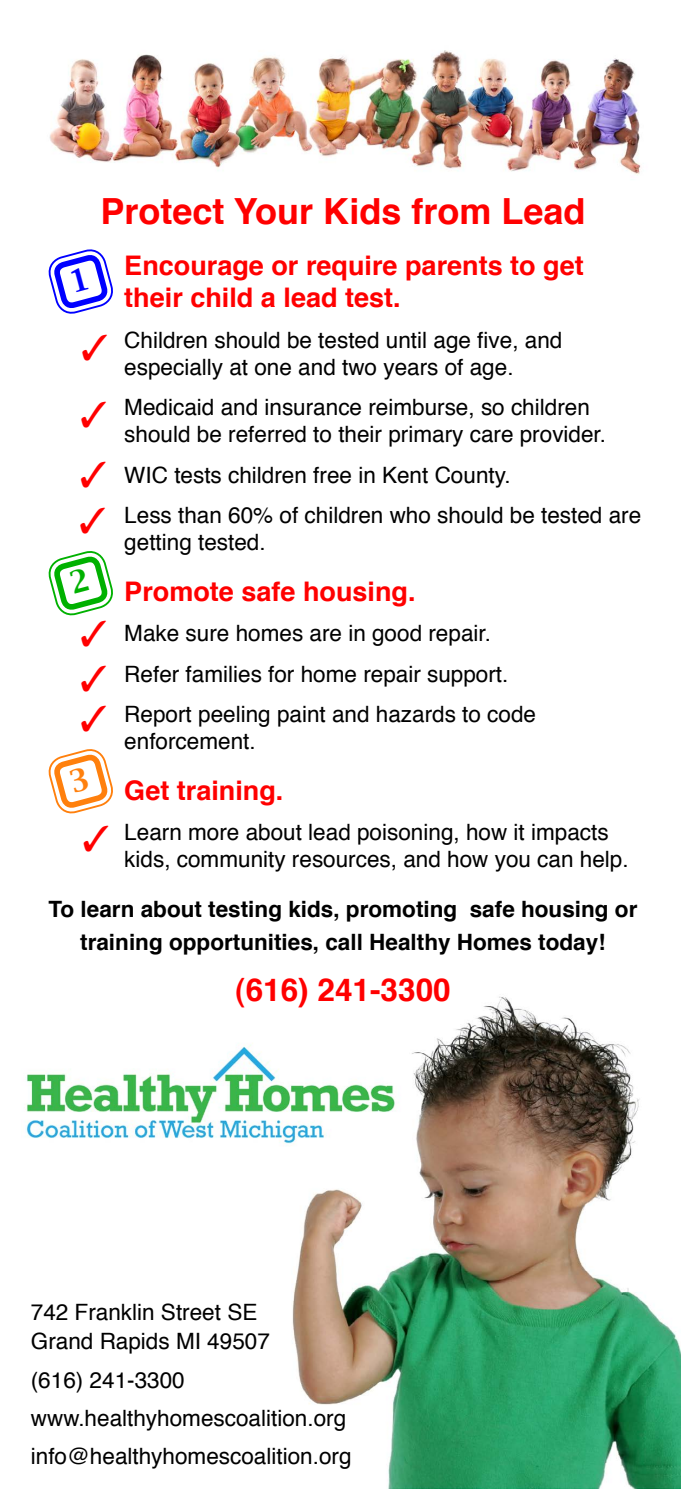
<style>
.page{position:relative;width:681px;height:1491px;background:#fff}
.page>*{position:absolute;margin:0;border:0;box-sizing:border-box;transform-origin:0 0}
.t1{font:700 36px "Helvetica";color:#f00}
.t2{font:700 31.5px "Helvetica";color:#f00}
.t3{font:700 27px/32.4px "Helvetica";color:#f00}
.t4{font:22.5px/27px "Helvetica";color:#000}
.t5{font:700 22.5px/32.4px "Helvetica";color:#000;text-align:center}
</style>
<div class="page">
<img style="left:292px;top:996px;width:388px;height:492px">
<img style="left:49px;top:50px;width:592px;height:130px">
<img style="left:25px;top:1036px;width:383px;height:118px">
<svg style="left:48px;top:249px;width:65px;height:65px"></svg>
<svg style="left:48px;top:749px;width:65px;height:65px"></svg>
<svg style="left:48px;top:551px;width:65px;height:65px"></svg>
<h1 class="t1" style="left:100px;top:182px;width:486px">Protect Your Kids from Lead</h1>
<p class="t3" style="left:124px;top:249px;width:461px">Encourage or require parents to get their child a lead test.</p>
<p class="t4" style="left:124px;top:327px;width:439px">Children should be tested until age five, and especially at one and two years of age.</p>
<p class="t4" style="left:124px;top:394px;width:483px">Medicaid and insurance reimburse, so children should be referred to their primary care provider.</p>
<p class="t4" style="left:124px;top:455px;width:518px;line-height:40.5px">WIC tests children free in Kent County.<br>Less than 60% of children who should be tested are</p>
<p class="t4" style="left:124px;top:529px;width:143px">getting tested.</p>
<p class="t3" style="left:124px;top:575px;width:293px">Promote safe housing.</p>
<p class="t4" style="left:124px;top:613px;width:413px;line-height:40.5px">Make sure homes are in good repair.<br>Refer families for home repair support.<br>Report peeling paint and hazards to code</p>
<p class="t4" style="left:124px;top:728px;width:133px">enforcement.</p>
<p class="t3" style="left:124px;top:774px;width:161px">Get training.</p>
<p class="t4" style="left:124px;top:819px;width:505px">Learn more about lead poisoning, how it impacts kids, community resources, and how you can help.</p>
<p class="t5" style="left:48px;top:893px;width:590px">To learn about testing kids, promoting safe housing or training opportunities, call Healthy Homes today!</p>
<h2 class="t2" style="left:235px;top:964px;width:217px">(616) 241-3300</h2>
<p class="t4" style="left:31px;top:1298px;width:240px;line-height:29.2px">742 Franklin Street SE<br>Grand Rapids MI 49507</p>
<p class="t4" style="left:31px;top:1361px;width:322px;line-height:38.2px">(616) 241-3300 www.healthyhomescoalition.org info@healthyhomescoalition.org</p>
</div>
